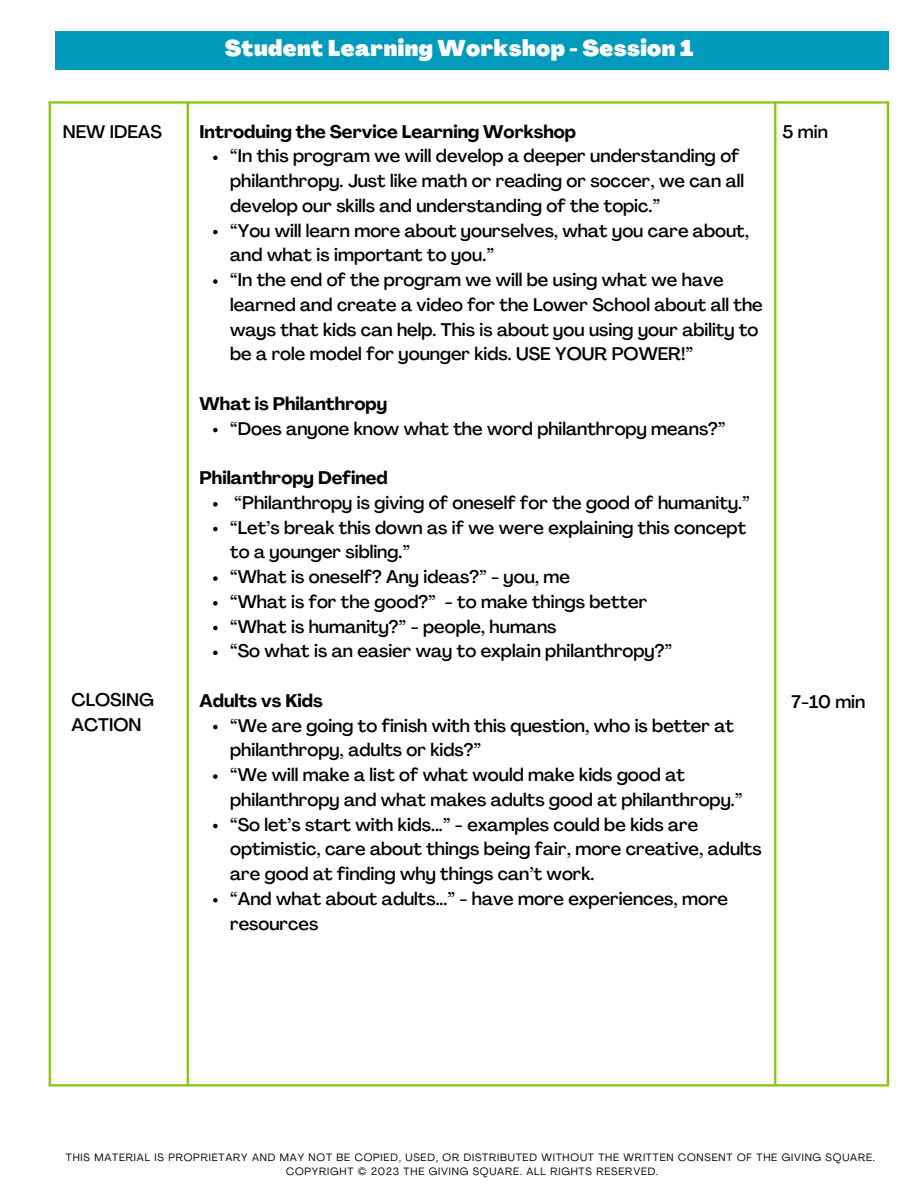
<style>
.page{position:relative;width:918px;height:1188px;background:#fff}
.page>*{position:absolute;margin:0;border:0;box-sizing:border-box;transform-origin:0 0}
.t1{font:900 22.35px "Agrandir";letter-spacing:.02em;color:#fff}
.t2{font:500 18px/24.8px "Agrandir";color:#000}
.t3{font:700 18px "Agrandir";color:#000}
.t4{font:10.5px "Agrandir";letter-spacing:.075em;color:#000}
</style>
<div class="page">
<div style="left:56px;top:31px;width:833px;height:39px;background:#009bbc"></div>
<hr style="left:49px;top:104px;width:2px;height:980px;background:#84c709">
<hr style="left:187px;top:104px;width:2px;height:980px;background:#84c709">
<hr style="left:774px;top:104px;width:2px;height:980px;background:#84c709">
<hr style="left:887px;top:104px;width:2px;height:980px;background:#84c709">
<hr style="left:49px;top:101px;width:840px;height:3px;background:#84c709">
<hr style="left:49px;top:1084px;width:840px;height:2px;background:#84c709">
<svg style="left:213px;top:156px;width:5px;height:4px"></svg>
<svg style="left:213px;top:230px;width:5px;height:4px"></svg>
<svg style="left:213px;top:279px;width:5px;height:5px"></svg>
<svg style="left:213px;top:428px;width:5px;height:4px"></svg>
<svg style="left:213px;top:502px;width:5px;height:5px"></svg>
<svg style="left:213px;top:527px;width:5px;height:4px"></svg>
<svg style="left:213px;top:576px;width:5px;height:5px"></svg>
<svg style="left:213px;top:601px;width:5px;height:5px"></svg>
<svg style="left:213px;top:626px;width:5px;height:4px"></svg>
<svg style="left:213px;top:651px;width:5px;height:4px"></svg>
<svg style="left:213px;top:725px;width:5px;height:4px"></svg>
<svg style="left:213px;top:774px;width:5px;height:5px"></svg>
<svg style="left:213px;top:824px;width:5px;height:4px"></svg>
<svg style="left:213px;top:898px;width:5px;height:5px"></svg>
<p class="t1" style="left:225px;top:39px;width:470px">Student Learning Workshop - Session 1</p>
<p class="t3" style="left:200px;top:124px;width:378px">Introduing the Service Learning Workshop</p>
<p class="t2" style="left:63px;top:121px;width:101px">NEW IDEAS</p>
<p class="t2" style="left:783px;top:121px;width:47px">5 min</p>
<p class="t2" style="left:230px;top:145px;width:515px">“In this program we will develop a deeper understanding of philanthropy. Just like math or reading or soccer, we can all develop our skills and understanding of the topic.”</p>
<p class="t2" style="left:230px;top:220px;width:520px">“You will learn more about yourselves, what you care about, and what is important to you.”</p>
<p class="t2" style="left:230px;top:269px;width:534px">“In the end of the program we will be using what we have learned and create a video for the Lower School about all the ways that kids can help. This is about you using your ability to be a role model for younger kids. USE YOUR POWER!”</p>
<p class="t3" style="left:200px;top:396px;width:189px">What is Philanthropy</p>
<p class="t2" style="left:230px;top:418px;width:497px">“Does anyone know what the word philanthropy means?”</p>
<p class="t3" style="left:200px;top:471px;width:190px">Philanthropy Defined</p>
<p class="t2" style="left:235px;top:492px;width:517px">“Philanthropy is giving of oneself for the good of humanity.”</p>
<p class="t2" style="left:230px;top:517px;width:518px">“Let’s break this down as if we were explaining this concept to a younger sibling.”</p>
<p class="t2" style="left:230px;top:566px;width:341px">“What is oneself? Any ideas?” - you, me</p>
<p class="t2" style="left:230px;top:591px;width:419px">“What is for the good?” - to make things better</p>
<p class="t2" style="left:230px;top:616px;width:328px">“What is humanity?” - people, humans</p>
<p class="t2" style="left:230px;top:640px;width:443px">“So what is an easier way to explain philanthropy?”</p>
<p class="t3" style="left:200px;top:693px;width:125px">Adults vs Kids</p>
<p class="t2" style="left:72px;top:690px;width:84px">CLOSING</p>
<p class="t2" style="left:792px;top:691px;width:75px">7-10 min</p>
<p class="t2" style="left:72px;top:714px;width:71px">ACTION</p>
<p class="t2" style="left:230px;top:715px;width:505px">“We are going to finish with this question, who is better at philanthropy, adults or kids?”</p>
<p class="t2" style="left:230px;top:764px;width:514px">“We will make a list of what would make kids good at philanthropy and what makes adults good at philanthropy.”</p>
<p class="t2" style="left:230px;top:814px;width:533px">“So let’s start with kids...” - examples could be kids are optimistic, care about things being fair, more creative, adults are good at finding why things can’t work.</p>
<p class="t2" style="left:230px;top:888px;width:499px">“And what about adults...” - have more experiences, more resources</p>
<p class="t4" style="left:66px;top:1153px;width:811px">THIS MATERIAL IS PROPRIETARY AND MAY NOT BE COPIED, USED, OR DISTRIBUTED WITHOUT THE WRITTEN CONSENT OF THE GIVING SQUARE.</p>
<p class="t4" style="left:286px;top:1167px;width:374px">COPYRIGHT © 2023 THE GIVING SQUARE. ALL RIGHTS RESERVED.</p>
</div>
